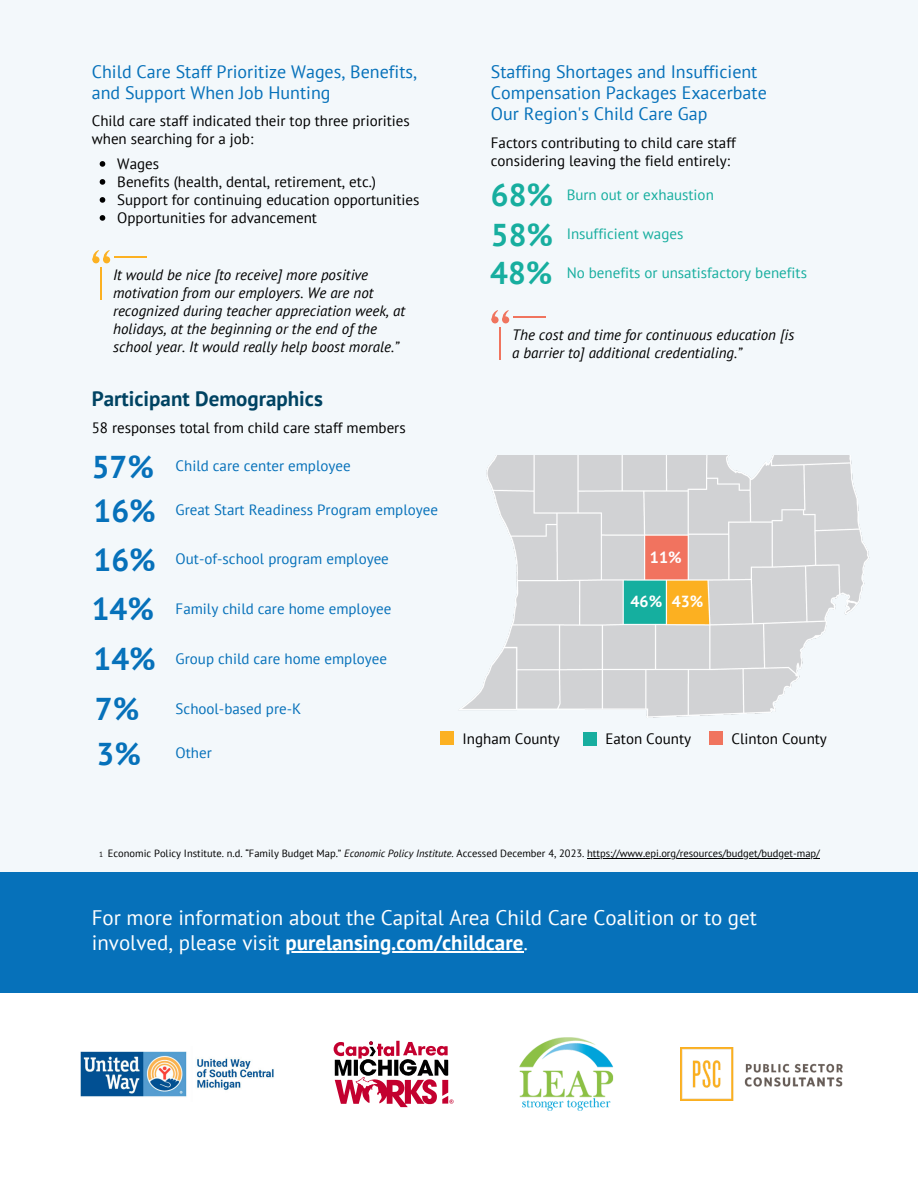
<style>
.page{position:relative;width:918px;height:1188px;background:#fff}
.page>*{position:absolute;margin:0;border:0;box-sizing:border-box;transform-origin:0 0}
.t1{font:700 31.5px "PT Sans";color:#0671ba}
.t2{font:700 31.5px "PT Sans";color:#17ae9f}
.t3{font:21px/24.8px "PT Sans";color:#fff}
.t4{font:700 21px "PT Sans";color:#004362}
.t5{font:18px/21.3px "PT Sans";color:#0671ba}
.t6{font:700 16.05px "PT Sans";color:#fff}
.t7{font:15px/18px "PT Sans";color:#000}
.t8{font:italic 15px/18px "PT Sans";color:#000}
.t9{font:15px "PT Sans";color:#0671ba}
.t10{font:15px "PT Sans";color:#17ae9f}
.t11{font:10.5px "PT Sans";color:#000}
.t12{font:7.5px "PT Sans";color:#000}
.s1{font-style:italic}
.s2{font-weight:700}
</style>
<div class="page">
<div style="left:0;top:0;width:918px;height:919px;background:#f3f8fb"></div>
<svg style="left:100px;top:161px;width:5px;height:6px"></svg>
<svg style="left:100px;top:179px;width:5px;height:6px"></svg>
<svg style="left:100px;top:197px;width:5px;height:6px"></svg>
<svg style="left:100px;top:215px;width:5px;height:6px"></svg>
<div style="left:103px;top:256px;width:7px;height:7px;background:#fcb122;border-radius:50%"></div>
<div style="left:92px;top:256px;width:8px;height:7px;background:#fcb122;border-radius:50%"></div>
<svg style="left:92px;top:250px;width:18px;height:12px"></svg>
<hr style="left:100px;top:267px;width:2px;height:32px;background:#fcb122">
<hr style="left:114px;top:256px;width:33px;height:2px;background:#fcb122">
<div style="left:502px;top:316px;width:7px;height:7px;background:#f0745e;border-radius:50%"></div>
<div style="left:492px;top:316px;width:7px;height:7px;background:#f0745e;border-radius:50%"></div>
<svg style="left:491px;top:310px;width:18px;height:12px"></svg>
<hr style="left:500px;top:327px;width:1px;height:33px;background:#f0745e">
<hr style="left:513px;top:316px;width:33px;height:2px;background:#f0745e">
<hr style="left:587px;top:858px;width:233px;height:1px;background:#000">
<div style="left:0;top:872px;width:918px;height:120px;background:#0671ba"></div>
<img style="left:681px;top:1048px;width:162px;height:52px">
<img style="left:80px;top:1051px;width:194px;height:46px">
<svg style="left:334px;top:1041px;width:120px;height:66px"></svg>
<img style="left:519px;top:1037px;width:95px;height:74px">
<hr style="left:285px;top:951px;width:238px;height:1px;background:#fff">
<div style="left:440px;top:731px;width:13px;height:14px;background:#fcb122"></div>
<img style="left:460px;top:455px;width:410px;height:263px">
<div style="left:583px;top:732px;width:13px;height:13px;background:#17ae9f"></div>
<div style="left:709px;top:731px;width:13px;height:14px;background:#f0745e"></div>
<p class="t5" style="left:92px;top:60px;width:327px">Child Care Staff Prioritize Wages, Benefits, and Support When Job Hunting</p>
<p class="t7" style="left:92px;top:112px;width:320px">Child care staff indicated their top three priorities when searching for a job:</p>
<p class="t7" style="left:117px;top:154px;width:43px">Wages</p>
<p class="t7" style="left:117px;top:172px;width:260px">Benefits (health, dental, retirement, etc.)</p>
<p class="t7" style="left:117px;top:190px;width:304px">Support for continuing education opportunities</p>
<p class="t7" style="left:117px;top:208px;width:201px">Opportunities for advancement</p>
<p class="t5" style="left:491px;top:60px;width:277px">Staffing Shortages and Insufficient<br>Compensation Packages Exacerbate<br>Our Region's Child Care Gap</p>
<p class="t7" style="left:491px;top:133px;width:247px">Factors contributing to child care staff considering leaving the field entirely:</p>
<p class="t2" style="left:491px;top:174px;width:64px">68%</p>
<p class="t10" style="left:567px;top:185px;width:149px">Burn out or exhaustion</p>
<p class="t2" style="left:491px;top:214px;width:64px">58%</p>
<p class="t10" style="left:567px;top:224px;width:118px">Insufficient wages</p>
<p class="t2" style="left:490px;top:252px;width:64px">48%</p>
<p class="t8" style="left:113px;top:265px;width:257px">It would be nice [to receive] more positive</p>
<p class="t10" style="left:567px;top:263px;width:242px">No benefits or unsatisfactory benefits</p>
<p class="t8" style="left:113px;top:283px;width:293px">motivation from our employers. We are not recognized during teacher appreciation week, at holidays, at the beginning or the end of the school year. It would really help boost morale.”</p>
<p class="t8" style="left:512px;top:325px;width:284px">The cost and time for continuous education [is a barrier to] additional credentialing.”</p>
<p class="t4" style="left:92px;top:384px;width:233px">Participant Demographics</p>
<p class="t7" style="left:92px;top:418px;width:315px">58 responses total from child care staff members</p>
<p class="t1" style="left:92px;top:445px;width:64px">57%</p>
<p class="t9" style="left:176px;top:456px;width:177px">Child care center employee</p>
<p class="t1" style="left:94px;top:490px;width:64px">16%</p>
<p class="t9" style="left:176px;top:549px;width:215px">Out-of-school program employee</p>
<p class="t9" style="left:176px;top:500px;width:264px">Great Start Readiness Program employee</p>
<p class="t1" style="left:94px;top:539px;width:64px">16%</p>
<p class="t1" style="left:92px;top:588px;width:64px">14%</p>
<p class="t1" style="left:94px;top:638px;width:64px">14%</p>
<p class="t1" style="left:95px;top:688px;width:46px">7%</p>
<p class="t1" style="left:97px;top:733px;width:46px">3%</p>
<p class="t9" style="left:176px;top:598px;width:217px">Family child care home employee</p>
<p class="t9" style="left:176px;top:648px;width:213px">Group child care home employee</p>
<p class="t9" style="left:176px;top:698px;width:127px">School-based pre-K</p>
<p class="t9" style="left:176px;top:743px;width:38px">Other</p>
<p class="t7" style="left:463px;top:729px;width:99px">Ingham County</p>
<p class="t6" style="left:650px;top:547px;width:33px">11%</p>
<p class="t6" style="left:630px;top:591px;width:33px">46%</p>
<p class="t6" style="left:672px;top:591px;width:33px">43%</p>
<p class="t7" style="left:605px;top:729px;width:87px">Eaton County</p>
<p class="t7" style="left:732px;top:729px;width:97px">Clinton County</p>
<p class="t12" style="left:99px;top:849px;width:6px">1</p>
<p class="t11" style="left:108px;top:847px;width:714px">Economic Policy Institute. n.d. “Family Budget Map.” <span class="s1">Economic Policy Institute</span>. Accessed December 4, 2023. https://www.epi.org/resources/budget/budget-map/</p>
<p class="t3" style="left:92px;top:905px;width:667px">For more information about the Capital Area Child Care Coalition or to get involved, please visit <span class="s2">purelansing.com/childcare</span>.</p>
</div>
